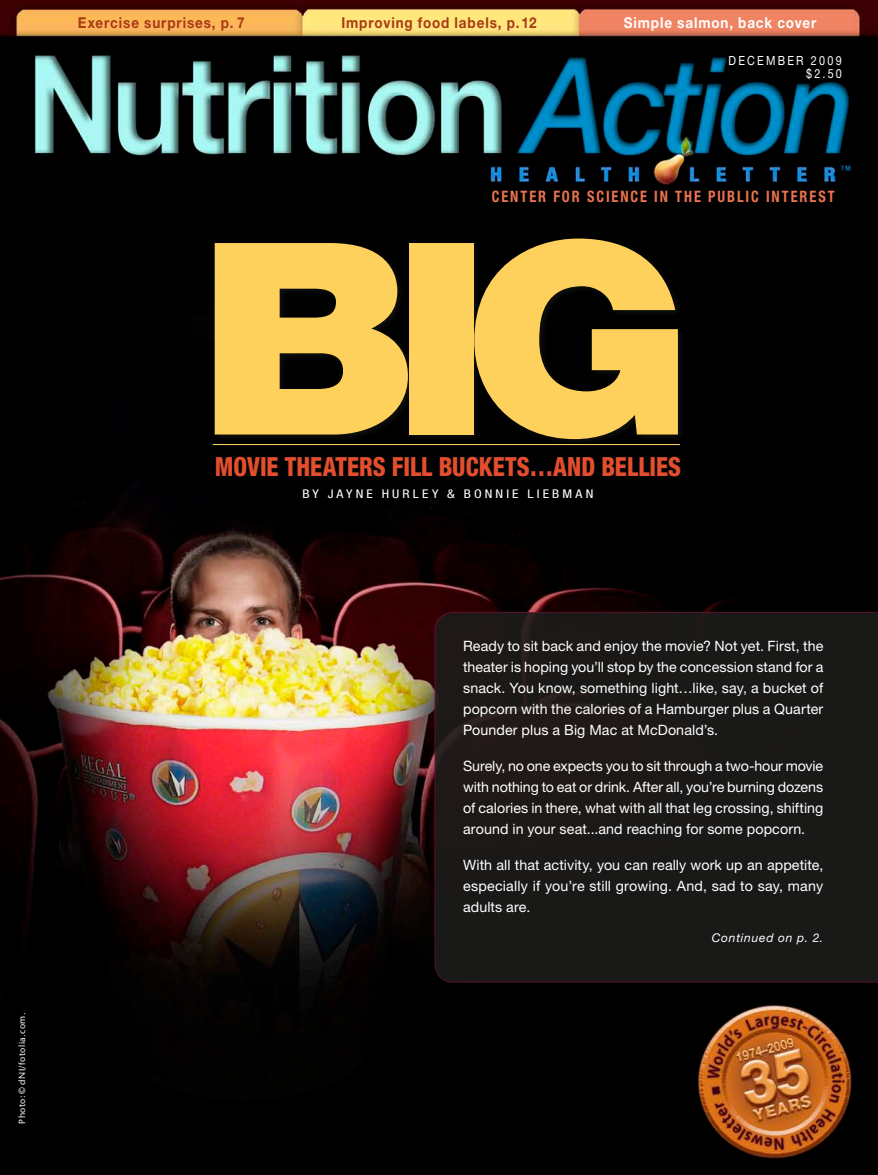
<style>
.page{position:relative;width:878px;height:1175px;background:#fff}
.page>*{position:absolute;margin:0;border:0;box-sizing:border-box;transform-origin:0 0}
.t1{font:900 268.05px "Helvetica Neue LT Std";color:#fed05c;scale:1.1 1}
.CS_Subhead{font:800 condensed 26.4px "Helvetica Neue LT Std";color:#e44e2e;scale:.91 1}
.CS_Subhead_2{font:700 condensed 15.75px "Helvetica Neue LT Std";letter-spacing:.135em;color:#ea7351;scale:.91 1}
.t2{font:700 15px "Helvetica Neue LT Std";letter-spacing:.065em;color:#a83a16;scale:.9 1}
.t3{font:700 15px "Helvetica Neue LT Std";letter-spacing:.065em;color:#fff;scale:.9 1}
.CS_intro__2{font:14.25px/21px "Helvetica Neue LT Std";letter-spacing:.005em;color:#fff;text-align:justify}
.CS_Subhead-2{font:12.6px/13.5px "Helvetica Neue LT Std";letter-spacing:.21em;color:#fff;text-align:right;scale:.86 1}
.CS_intro__2-2{font:condensed 12px "Helvetica Neue LT Std";letter-spacing:.225em;color:#fff;scale:1.15 1}
.CS_intro__2-3{font:italic 12px "Helvetica Neue LT Std";letter-spacing:.065em;color:#fff}
.CS_credit{font:500 9px "Stone Sans Std";letter-spacing:.045em;color:#fff}
</style>
<div class="page">
<img style="left:0;top:0;width:878px;height:1174px">
<div style="left:434px;top:612px;width:444px;height:370px;background:#191917"></div>
<div style="left:211px;top:452px;width:477px;height:33px;background:#030303"></div>
<div style="left:212px;top:237px;width:473px;height:209px;background:#1c1c1a;opacity:.55"></div>
<hr style="left:213px;top:444px;width:467px;height:1px;background:#ffdc63">
<p class="t2" style="left:78px;top:13px;width:187px">Exercise surprises, p. 7</p>
<p class="t2" style="left:341px;top:13px;width:218px">Improving food labels, p.12</p>
<p class="t3" style="left:623px;top:13px;width:215px">Simple salmon, back cover</p>
<p class="CS_Subhead-2" style="left:728px;top:53px;width:133px">december 2009 $2.50</p>
<p class="CS_Subhead_2" style="left:492px;top:187px;width:378px">CENTER FOR SCIENCE IN THE PUBLIC INTEREST</p>
<p class="t1" style="left:198px;top:179px;width:452px">BIG</p>
<p class="CS_Subhead" style="left:215px;top:450px;width:438px">MOVIE THEATERS FILL BUCKETS…AND BELLIES</p>
<p class="CS_intro__2-2" style="left:302px;top:486px;width:254px">BY JAYNE HURLEY &amp; BONNIE LIEBMAN</p>
<p class="CS_credit" style="left:17px;top:1123px;width:112px;rotate:-90deg">Photo: © dNI/fotolia.com.</p>
<p class="CS_intro__2" style="left:463px;top:635px;width:362px">Ready to sit back and enjoy the movie? Not yet. First, the theater is hoping you’ll stop by the concession stand for a snack. You know, something light…like, say, a bucket of popcorn with the calories of a Hamburger plus a Quarter Pounder plus a Big Mac at McDonald’s.</p>
<p class="CS_intro__2" style="left:463px;top:755px;width:361px">Surely, no one expects you to sit through a two-hour movie with nothing to eat or drink. After all, you’re burning dozens of calories in there, what with all that leg crossing, shifting around in your seat...and reaching for some popcorn.</p>
<p class="CS_intro__2" style="left:463px;top:854px;width:362px">With all that activity, you can really work up an appetite, especially if you’re still growing. And, sad to say, many adults are.</p>
<p class="CS_intro__2-3" style="left:711px;top:930px;width:113px">Continued on p. 2.</p>
</div>
